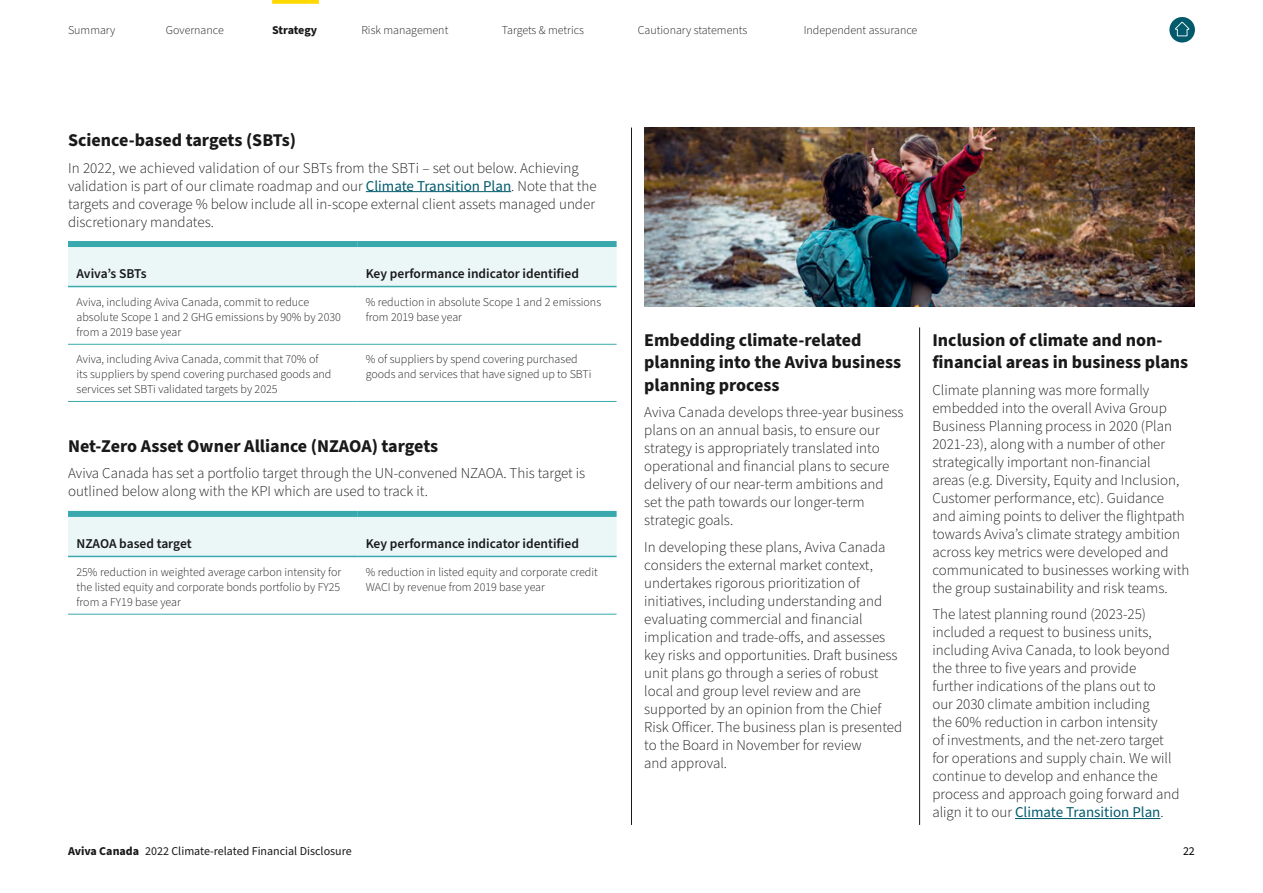
<style>
.page{position:relative;width:1263px;height:893px;background:#fff}
.page>*{position:absolute;margin:0;border:0;box-sizing:border-box;transform-origin:0 0}
.H2_Subhead{font:700 18px/22.5px "Source Sans Pro";color:#191919}
.Body_Copy{font:300 15px/18px "Source Sans Pro";color:#191919}
.H3_Subhead_Chart_Titles{font:600 13.5px "Source Sans Pro";color:#191919}
.Smaller_Body_Copy{font:300 12px/15px "Source Sans Pro";color:#191919}
.t1{font:12px "Source Sans Pro";color:#191919}
.t2{font:700 12px "Source Sans Pro";letter-spacing:-.02em;color:#191919}
.t3{font:12px "Source Sans Pro";color:#000}
.s1{font-weight:400;color:#005a6c}
.s2{font-weight:700}
</style>
<div class="page">
<hr style="left:366px;top:191px;width:145px;height:1px;background:#005a6c">
<div style="left:68px;top:247px;width:549px;height:39px;background:#ebf6f7"></div>
<svg style="left:68px;top:287px;width:549px;height:57px"></svg>
<div style="left:68px;top:241px;width:289px;height:6px;background:#39a9ad"></div>
<div style="left:357px;top:241px;width:260px;height:6px;background:#39a9ad"></div>
<hr style="left:68px;top:286px;width:289px;height:1px;background:#39a9ad">
<hr style="left:357px;top:286px;width:260px;height:1px;background:#39a9ad">
<hr style="left:68px;top:344px;width:289px;height:1px;background:#39a9ad">
<hr style="left:357px;top:344px;width:260px;height:1px;background:#39a9ad">
<hr style="left:68px;top:401px;width:289px;height:1px;background:#39a9ad">
<hr style="left:357px;top:401px;width:260px;height:1px;background:#39a9ad">
<svg style="left:68px;top:517px;width:549px;height:97px"></svg>
<div style="left:68px;top:511px;width:289px;height:6px;background:#39a9ad"></div>
<div style="left:357px;top:511px;width:260px;height:6px;background:#39a9ad"></div>
<hr style="left:68px;top:556px;width:289px;height:1px;background:#39a9ad">
<hr style="left:357px;top:556px;width:260px;height:1px;background:#39a9ad">
<hr style="left:68px;top:614px;width:289px;height:1px;background:#39a9ad">
<hr style="left:357px;top:614px;width:260px;height:1px;background:#39a9ad">
<hr style="left:1015px;top:818px;width:145px;height:1px;background:#005a6c">
<hr style="left:631px;top:128px;width:1px;height:697px;background:#191919">
<hr style="left:919px;top:327px;width:1px;height:498px;background:#191919">
<img style="left:644px;top:128px;width:551px;height:178px">
<svg style="left:1169px;top:17px;width:26px;height:26px"></svg>
<svg style="left:1175px;top:22px;width:14px;height:14px"></svg>
<svg style="left:272px;top:0;width:47px;height:4px"></svg>
<p class="Smaller_Body_Copy" style="left:68px;top:22px;width:49px">Summary</p>
<p class="Smaller_Body_Copy" style="left:166px;top:22px;width:59px">Governance</p>
<p class="t2" style="left:272px;top:21px;width:47px">Strategy</p>
<p class="Smaller_Body_Copy" style="left:361px;top:22px;width:88px">Risk management</p>
<p class="Smaller_Body_Copy" style="left:502px;top:22px;width:84px">Targets &amp; metrics</p>
<p class="Smaller_Body_Copy" style="left:638px;top:22px;width:111px">Cautionary statements</p>
<p class="Smaller_Body_Copy" style="left:804px;top:22px;width:115px">Independent assurance</p>
<p class="H2_Subhead" style="left:68px;top:129px;width:230px">Science-based targets (SBTs)</p>
<p class="Body_Copy" style="left:68px;top:159px;width:530px">In 2022, we achieved validation of our SBTs from the SBTi – set out below. Achieving validation is part of our climate roadmap and our <span class="s1">Climate Transition Plan</span>. Note that the targets and coverage % below include all in-scope external client assets managed under discretionary mandates.</p>
<p class="H3_Subhead_Chart_Titles" style="left:77px;top:265px;width:72px">Aviva’s SBTs</p>
<p class="H3_Subhead_Chart_Titles" style="left:366px;top:265px;width:215px">Key performance indicator identified</p>
<p class="Smaller_Body_Copy" style="left:77px;top:295px;width:266px">Aviva, including Aviva Canada, commit to reduce absolute Scope 1 and 2 GHG emissions by 90% by 2030 from a 2019 base year</p>
<p class="Smaller_Body_Copy" style="left:366px;top:295px;width:237px">% reduction in absolute Scope 1 and 2 emissions from 2019 base year</p>
<p class="Smaller_Body_Copy" style="left:77px;top:352px;width:256px">Aviva, including Aviva Canada, commit that 70% of its suppliers by spend covering purchased goods and services set SBTi validated targets by 2025</p>
<p class="Smaller_Body_Copy" style="left:366px;top:352px;width:227px">% of suppliers by spend covering purchased goods and services that have signed up to SBTi</p>
<p class="H2_Subhead" style="left:68px;top:435px;width:372px">Net-Zero Asset Owner Alliance (NZAOA) targets</p>
<p class="Body_Copy" style="left:68px;top:465px;width:519px">Aviva Canada has set a portfolio target through the UN-convened NZAOA. This target is outlined below along with the KPI which are used to track it.</p>
<p class="H3_Subhead_Chart_Titles" style="left:77px;top:534px;width:117px">NZAOA based target</p>
<p class="H3_Subhead_Chart_Titles" style="left:366px;top:534px;width:215px">Key performance indicator identified</p>
<p class="Smaller_Body_Copy" style="left:77px;top:565px;width:266px;text-align:justify">25% reduction in weighted average carbon intensity for the listed equity and corporate bonds portfolio by FY25 from a FY19 base year</p>
<p class="Smaller_Body_Copy" style="left:366px;top:565px;width:234px">% reduction in listed equity and corporate credit<br>WACI by revenue from 2019 base year</p>
<p class="H2_Subhead" style="left:644px;top:329px;width:258px">Embedding climate-related planning into the Aviva business planning process</p>
<p class="Body_Copy" style="left:644px;top:404px;width:261px">Aviva Canada develops three-year business plans on an annual basis, to ensure our strategy is appropriately translated into operational and financial plans to secure delivery of our near-term ambitions and set the path towards our longer-term strategic goals.</p>
<p class="Body_Copy" style="left:644px;top:538px;width:259px">In developing these plans, Aviva Canada considers the external market context, undertakes rigorous prioritization of initiatives, including understanding and evaluating commercial and financial implication and trade-offs, and assesses key risks and opportunities. Draft business unit plans go through a series of robust local and group level review and are supported by an opinion from the Chief Risk Officer. The business plan is presented to the Board in November for review<br>and approval.</p>
<p class="H2_Subhead" style="left:932px;top:329px;width:257px">Inclusion of climate and non&shy;financial areas in business plans</p>
<p class="Body_Copy" style="left:932px;top:381px;width:258px">Climate planning was more formally embedded into the overall Aviva Group Business Planning process in 2020 (Plan 2021-23), along with a number of other strategically important non-financial<br>areas (e.g. Diversity, Equity and Inclusion, Customer performance, etc). Guidance and aiming points to deliver the flightpath towards Aviva’s climate strategy ambition across key metrics were developed and communicated to businesses working with the group sustainability and risk teams.</p>
<p class="Body_Copy" style="left:932px;top:606px;width:249px">The latest planning round (2023-25) included a request to business units, including Aviva Canada, to look beyond the three to five years and provide further indications of the plans out to our 2030 climate ambition including<br>the 60% reduction in carbon intensity<br>of investments, and the net-zero target for operations and supply chain. We will continue to develop and enhance the process and approach going forward and align it to our <span class="s1">Climate Transition Plan</span>.</p>
<p class="t1" style="left:68px;top:843px;width:285px"><span class="s2">Aviva Canada</span> 2022 Climate-related Financial Disclosure</p>
<p class="t3" style="left:1183px;top:843px;width:13px">22</p>
</div>
